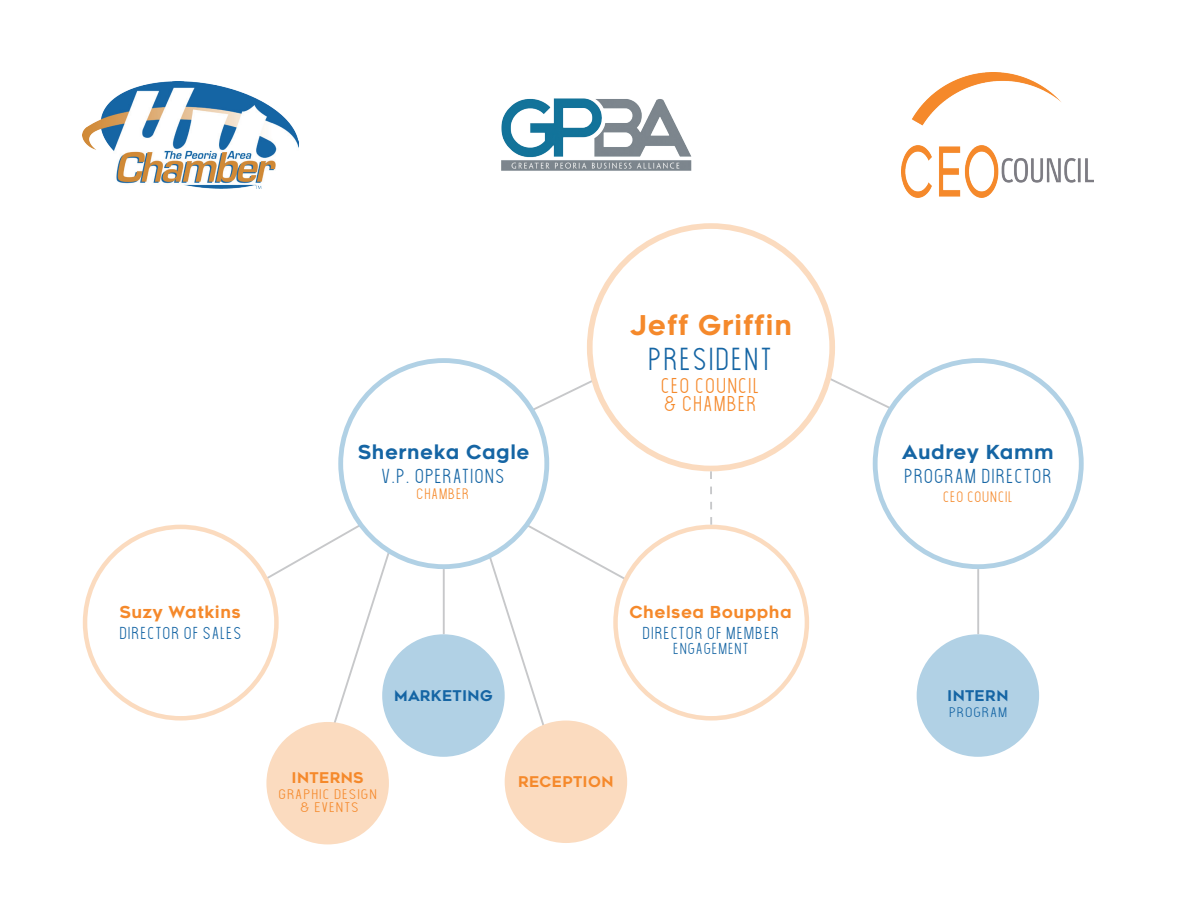
<style>
.page{position:relative;width:1188px;height:918px;background:#fff}
.page>*{position:absolute;margin:0;border:0;box-sizing:border-box;transform-origin:0 0}
.t1{font:30.3px "The Light Font";letter-spacing:.02em;color:#1565a4}
.t2{font:27.3px "Renogare";letter-spacing:.02em;color:#f5892b}
.t3{font:20.4px/18.1px "The Light Font";letter-spacing:.02em;color:#f5892b}
.t4{font:19.35px "The Light Font";letter-spacing:.02em;color:#1565a4}
.t5{font:19.35px "Renogare";letter-spacing:.02em;color:#1565a4}
.t6{font:16.5px "The Light Font";letter-spacing:.02em;color:#1565a4}
.t7{font:16.5px "Renogare";letter-spacing:.02em;color:#f5892b}
.t8{font:15.15px "The Light Font";letter-spacing:.02em;color:#1565a4}
.t9{font:14.85px "Renogare";letter-spacing:.02em;color:#f5892b}
.t10{font:14.85px "Renogare";letter-spacing:.02em;color:#1565a4}
.t11{font:14.55px "The Light Font";letter-spacing:.02em;color:#f5892b}
.t12{font:13.2px/13.2px "The Light Font";letter-spacing:.02em;color:#f5892b;text-align:center;scale:1.19 1}
.t13{font:13.2px "The Light Font";letter-spacing:.02em;color:#1565a4;scale:1.19 1}
</style>
<div class="page">
<hr style="left:443px;top:569px;width:2px;height:65px;background:#c7c8ca">
<hr style="left:977px;top:569px;width:2px;height:65px;background:#c7c8ca">
<svg style="left:487px;top:522px;width:141px;height:208px"></svg>
<svg style="left:263px;top:522px;width:128px;height:206px"></svg>
<svg style="left:529px;top:377px;width:68px;height:36px"></svg>
<svg style="left:826px;top:375px;width:68px;height:36px"></svg>
<img style="left:83px;top:81px;width:216px;height:108px">
<img style="left:501px;top:98px;width:191px;height:73px">
<div style="left:266px;top:722px;width:123px;height:122px;background:#fbdbbf;border-radius:50%"></div>
<div style="left:505px;top:721px;width:122px;height:122px;background:#fbdbbf;border-radius:50%"></div>
<div style="left:382px;top:634px;width:123px;height:123px;background:#b1d1e5;border-radius:50%"></div>
<div style="left:917px;top:634px;width:122px;height:123px;background:#b1d1e5;border-radius:50%"></div>
<img style="left:901px;top:72px;width:192px;height:126px">
<div style="left:338px;top:358px;width:211px;height:211px;border:5px solid #b1d1e5;border-radius:50%"></div>
<div style="left:873px;top:358px;width:211px;height:211px;border:5px solid #b1d1e5;border-radius:50%"></div>
<div style="left:587px;top:223px;width:248px;height:248px;border:6px solid #fbdbbf;border-radius:50%"></div>
<div style="left:613px;top:525px;width:196px;height:196px;border:4px solid #fbdbbf;border-radius:50%"></div>
<div style="left:83px;top:525px;width:196px;height:196px;border:4px solid #fbdbbf;border-radius:50%"></div>
<svg style="left:710px;top:471px;width:2px;height:54px"></svg>
<h2 class="t2" style="left:630px;top:307px;width:164px">Jeff Griffin</h2>
<h1 class="t1" style="left:648px;top:346px;width:126px">PRESIDENT</h1>
<p class="t3" style="left:661px;top:377px;width:100px">CEO COUNCIL &amp; CHAMBER</p>
<p class="t5" style="left:358px;top:439px;width:173px">Sherneka Cagle</p>
<p class="t5" style="left:902px;top:439px;width:154px">Audrey Kamm</p>
<p class="t4" style="left:381px;top:468px;width:125px">V.P. OPERATIONS</p>
<p class="t11" style="left:416px;top:488px;width:55px">CHAMBER</p>
<p class="t4" style="left:904px;top:468px;width:150px">PROGRAM DIRECTOR</p>
<p class="t11" style="left:943px;top:491px;width:72px">CEO COUNCIL</p>
<p class="t7" style="left:120px;top:602px;width:123px">Suzy Watkins</p>
<p class="t7" style="left:630px;top:602px;width:164px">Chelsea Bouppha</p>
<p class="t6" style="left:119px;top:626px;width:124px">DIRECTOR OF SALES</p>
<p class="t6" style="left:642px;top:626px;width:138px">DIRECTOR OF MEMBER</p>
<p class="t8" style="left:673px;top:643px;width:77px">ENGAGEMENT</p>
<p class="t10" style="left:394px;top:686px;width:100px">MARKETING</p>
<p class="t10" style="left:947px;top:686px;width:63px">INTERN</p>
<p class="t9" style="left:292px;top:768px;width:74px">INTERNS</p>
<p class="t9" style="left:518px;top:772px;width:97px">RECEPTION</p>
<p class="t12" style="left:278px;top:788px;width:85px">GRAPHIC DESIGN &amp; EVENTS</p>
<p class="t13" style="left:949px;top:706px;width:51px">PROGRAM</p>
</div>
